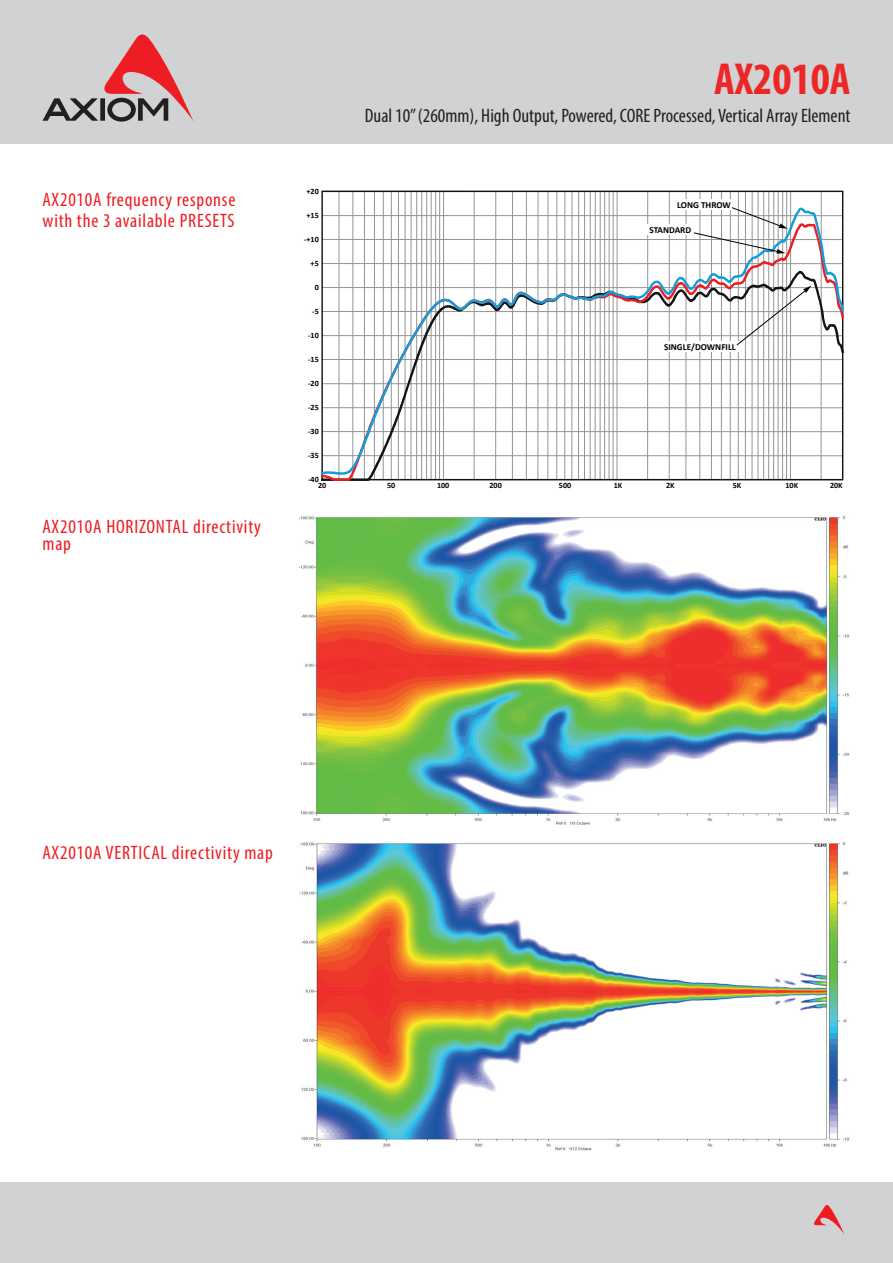
<style>
.page{position:relative;width:893px;height:1263px;background:#fff}
.page>*{position:absolute;margin:0;border:0;box-sizing:border-box;transform-origin:0 0}
.t1{font:700 condensed 45px "Myriad Pro";color:#ed2626}
.t2{font:condensed 19.5px/20.7px "Myriad Pro";letter-spacing:.04em;color:#ee1d23}
.t3{font:condensed 19.5px "Myriad Pro";color:#231f20}
.t4{font:700 9.15px "Calibri";color:#000001}
.t5{font:700 8.1px "Calibri";color:#000001}
</style>
<div class="page">
<div style="left:0;top:1183px;width:893px;height:80px;background:#d1d2d4"></div>
<div style="left:0;top:0;width:893px;height:143px;background:#d1d2d4"></div>
<svg style="left:43px;top:34px;width:151px;height:88px"></svg>
<svg style="left:814px;top:1205px;width:30px;height:29px"></svg>
<hr style="left:352px;top:191px;width:1px;height:289px;background:#939595">
<hr style="left:374px;top:191px;width:1px;height:289px;background:#939595">
<hr style="left:391px;top:191px;width:1px;height:289px;background:#939595">
<hr style="left:405px;top:191px;width:1px;height:289px;background:#939595">
<hr style="left:416px;top:191px;width:1px;height:289px;background:#939595">
<hr style="left:426px;top:191px;width:1px;height:289px;background:#939595">
<hr style="left:435px;top:191px;width:1px;height:289px;background:#939595">
<hr style="left:443px;top:191px;width:1px;height:289px;background:#939595">
<hr style="left:495px;top:191px;width:1px;height:289px;background:#939595">
<hr style="left:526px;top:191px;width:1px;height:289px;background:#939595">
<hr style="left:547px;top:191px;width:1px;height:289px;background:#939595">
<hr style="left:564px;top:191px;width:1px;height:289px;background:#939595">
<hr style="left:578px;top:191px;width:1px;height:289px;background:#939595">
<hr style="left:590px;top:191px;width:1px;height:289px;background:#939595">
<hr style="left:600px;top:191px;width:1px;height:289px;background:#939595">
<hr style="left:609px;top:191px;width:1px;height:289px;background:#939595">
<hr style="left:617px;top:191px;width:1px;height:289px;background:#939595">
<hr style="left:669px;top:191px;width:1px;height:289px;background:#939595">
<hr style="left:699px;top:191px;width:1px;height:289px;background:#939595">
<hr style="left:721px;top:191px;width:1px;height:289px;background:#939595">
<hr style="left:738px;top:191px;width:1px;height:289px;background:#939595">
<hr style="left:752px;top:191px;width:1px;height:289px;background:#939595">
<hr style="left:763px;top:191px;width:1px;height:289px;background:#939595">
<hr style="left:773px;top:191px;width:1px;height:289px;background:#939595">
<hr style="left:782px;top:191px;width:1px;height:289px;background:#939595">
<hr style="left:790px;top:191px;width:1px;height:289px;background:#939595">
<hr style="left:339px;top:191px;width:1px;height:289px;background:#939595">
<hr style="left:364px;top:191px;width:1px;height:289px;background:#939595">
<hr style="left:383px;top:191px;width:1px;height:289px;background:#939595">
<hr style="left:398px;top:191px;width:1px;height:289px;background:#939595">
<hr style="left:411px;top:191px;width:1px;height:289px;background:#939595">
<hr style="left:421px;top:191px;width:1px;height:289px;background:#939595">
<hr style="left:431px;top:191px;width:1px;height:289px;background:#939595">
<hr style="left:439px;top:191px;width:1px;height:289px;background:#939595">
<hr style="left:474px;top:191px;width:1px;height:289px;background:#939595">
<hr style="left:512px;top:191px;width:1px;height:289px;background:#939595">
<hr style="left:538px;top:191px;width:1px;height:289px;background:#939595">
<hr style="left:556px;top:191px;width:1px;height:289px;background:#939595">
<hr style="left:572px;top:191px;width:1px;height:289px;background:#939595">
<hr style="left:584px;top:191px;width:1px;height:289px;background:#939595">
<hr style="left:595px;top:191px;width:1px;height:289px;background:#939595">
<hr style="left:604px;top:191px;width:1px;height:289px;background:#939595">
<hr style="left:613px;top:191px;width:1px;height:289px;background:#939595">
<hr style="left:647px;top:191px;width:1px;height:289px;background:#939595">
<hr style="left:686px;top:191px;width:1px;height:289px;background:#939595">
<hr style="left:711px;top:191px;width:1px;height:289px;background:#939595">
<hr style="left:730px;top:191px;width:1px;height:289px;background:#939595">
<hr style="left:745px;top:191px;width:1px;height:289px;background:#939595">
<hr style="left:758px;top:191px;width:1px;height:289px;background:#939595">
<hr style="left:768px;top:191px;width:1px;height:289px;background:#939595">
<hr style="left:778px;top:191px;width:1px;height:289px;background:#939595">
<hr style="left:786px;top:191px;width:1px;height:289px;background:#939595">
<hr style="left:821px;top:191px;width:1px;height:289px;background:#939595">
<svg style="left:321px;top:475px;width:523px;height:6px"></svg>
<svg style="left:321px;top:207px;width:523px;height:268px"></svg>
<div style="left:673px;top:199px;width:62px;height:11px;background:#fff"></div>
<div style="left:644px;top:225px;width:52px;height:10px;background:#fff"></div>
<div style="left:660px;top:342px;width:80px;height:10px;background:#fff"></div>
<svg style="left:735px;top:286px;width:76px;height:60px"></svg>
<svg style="left:693px;top:206px;width:95px;height:48px"></svg>
<img style="left:298px;top:516px;width:552px;height:309px">
<img style="left:299px;top:842px;width:551px;height:309px">
<p class="t2" style="left:43px;top:189px;width:194px">AX2010A frequency response with the 3 available PRESETS</p>
<p class="t2" style="left:43px;top:518px;width:220px;line-height:16.5px">AX2010A HORIZONTAL directivity map</p>
<p class="t5" style="left:306px;top:186px;width:14px">+20</p>
<p class="t5" style="left:306px;top:210px;width:14px">+15</p>
<p class="t5" style="left:304px;top:234px;width:16px">-+10</p>
<p class="t5" style="left:311px;top:258px;width:10px">+5</p>
<p class="t5" style="left:315px;top:282px;width:6px">0</p>
<p class="t5" style="left:312px;top:306px;width:8px">-5</p>
<p class="t5" style="left:308px;top:330px;width:12px">-10</p>
<p class="t5" style="left:308px;top:354px;width:12px">-15</p>
<p class="t5" style="left:308px;top:378px;width:12px">-20</p>
<p class="t5" style="left:308px;top:402px;width:12px">-25</p>
<p class="t5" style="left:308px;top:426px;width:12px">-30</p>
<p class="t5" style="left:308px;top:450px;width:12px">-35</p>
<h1 class="t1" style="left:714px;top:51px;width:138px">AX2010A</h1>
<p class="t3" style="left:365px;top:104px;width:487px">Dual 10” (260mm), High Output, Powered, CORE Processed, Vertical Array Element</p>
<p class="t4" style="left:677px;top:198px;width:55px">LONG THROW</p>
<p class="t4" style="left:649px;top:223px;width:43px">STANDARD</p>
<p class="t4" style="left:664px;top:340px;width:73px">SINGLE/DOWNFILL</p>
<p class="t5" style="left:308px;top:474px;width:12px">-40</p>
<p class="t5" style="left:318px;top:479px;width:10px">20</p>
<p class="t5" style="left:387px;top:479px;width:10px">50</p>
<p class="t5" style="left:437px;top:479px;width:14px">100</p>
<p class="t5" style="left:489px;top:479px;width:14px">200</p>
<p class="t5" style="left:559px;top:479px;width:14px">500</p>
<p class="t5" style="left:614px;top:479px;width:10px">1K</p>
<p class="t5" style="left:666px;top:479px;width:10px">2K</p>
<p class="t5" style="left:733px;top:479px;width:10px">5K</p>
<p class="t5" style="left:785px;top:479px;width:14px">10K</p>
<p class="t5" style="left:830px;top:479px;width:14px">20K</p>
<p class="t2" style="left:43px;top:842px;width:232px">AX2010A VERTICAL directivity map</p>
</div>
